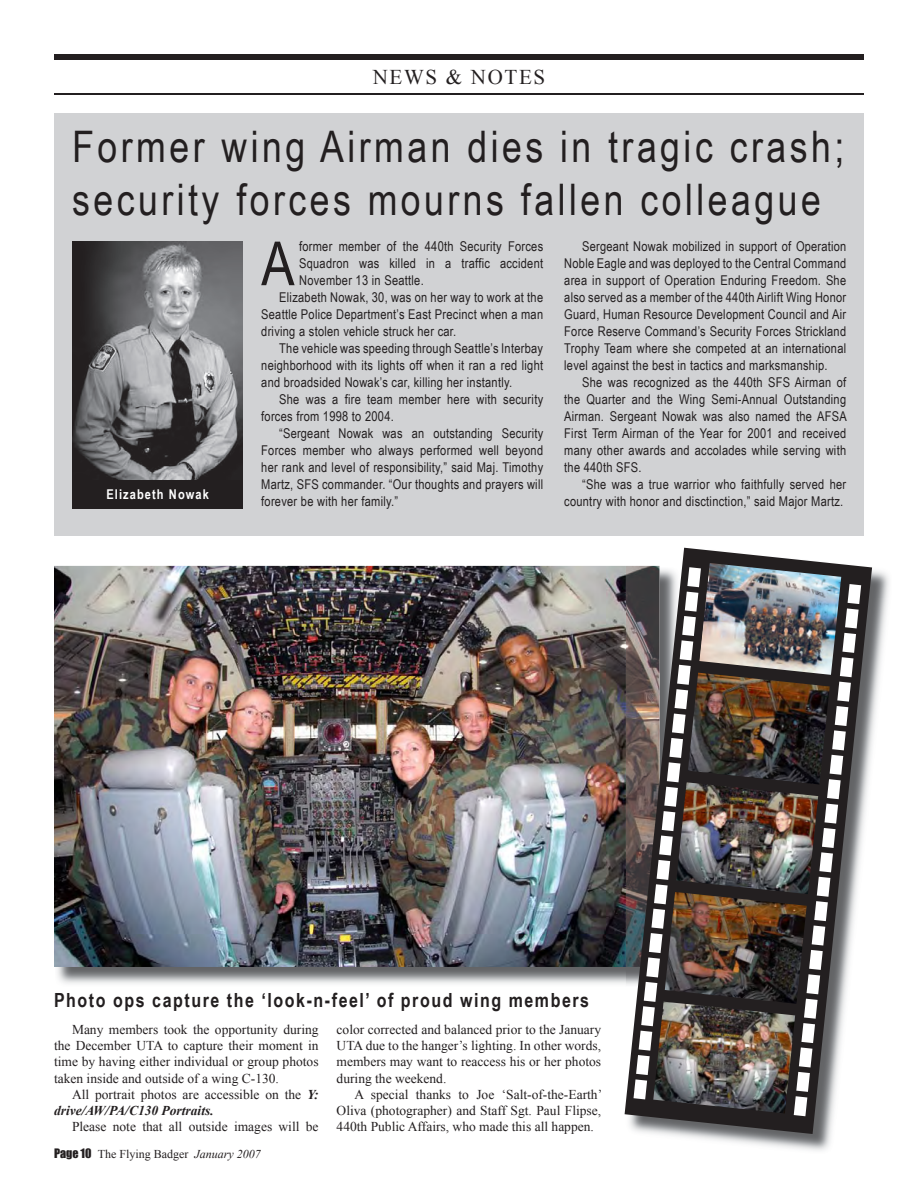
<style>
.page{position:relative;width:918px;height:1188px;background:#fff}
.page>*{position:absolute;margin:0;border:0;box-sizing:border-box;transform-origin:0 0}
.t1{font:60.9px "Arial Narrow";color:#231f20}
.t2{font:43.5px/52.2px "Arial Narrow";letter-spacing:.08em;color:#231f20}
.t3{font:21px "Times";letter-spacing:.08em;color:#231f20}
.t4{font:700 19.5px "Arial Narrow";letter-spacing:.08em;color:#231f20}
.t5{font:13.5px/17px "Arial Narrow";letter-spacing:.02em;color:#231f20;text-align:justify}
.t6{font:13.5px/16.2px "Times";color:#231f20;text-align:justify}
.t7{font:700 13.5px "Arial Narrow";letter-spacing:.08em;color:#fff}
.t8{font:12px "Times";color:#231f20}
.s1{font-weight:700;font-style:italic}
.s2{font-family:"Impact"}
.s3{font-family:"Times New Roman";font-style:italic}
</style>
<div class="page">
<div style="left:54px;top:113px;width:810px;height:422px;background:#d1d2d4"></div>
<img style="left:72px;top:242px;width:171px;height:238px">
<div style="left:72px;top:480px;width:171px;height:29px;background:#231f20"></div>
<div style="left:54px;top:54px;width:810px;height:6px;background:#231f20"></div>
<hr style="left:54px;top:93px;width:810px;height:1px;background:#231f20">
<img style="left:54px;top:566px;width:571px;height:418px">
<img style="left:872px;top:567px;width:17px;height:32px">
<img style="left:679px;top:599px;width:209px;height:552px">
<svg style="left:625px;top:548px;width:247px;height:586px"></svg>
<svg style="left:634px;top:567px;width:65px;height:532px"></svg>
<svg style="left:794px;top:584px;width:67px;height:532px"></svg>
<img style="left:699px;top:563px;width:142px;height:112px">
<img style="left:688px;top:673px;width:142px;height:111px">
<img style="left:676px;top:782px;width:142px;height:112px">
<img style="left:665px;top:892px;width:142px;height:112px">
<img style="left:653px;top:1002px;width:142px;height:111px">
<h3 class="t3" style="left:373px;top:63px;width:174px">NEWS &amp; NOTES</h3>
<h2 class="t2" style="left:72px;top:119px;width:774px">Former wing Airman dies in tragic crash; security forces mourns fallen colleague</h2>
<h1 class="t1" style="left:261px;top:219px;width:35px">A</h1>
<p class="t5" style="left:299px;top:238px;width:246px">former member of the 440th Security Forces</p>
<p class="t5" style="left:564px;top:238px;width:284px;text-indent:18px">Sergeant Nowak mobilized in support of Operation Noble Eagle and was deployed to the Central Command area in support of Operation Enduring Freedom. She also served as a member of the 440th Airlift Wing Honor Guard, Human Resource Development Council and Air Force Reserve Command’s Security Forces Strickland Trophy Team where she competed at an international level against the best in tactics and marksmanship.</p>
<p class="t5" style="left:564px;top:373px;width:284px;text-indent:18px">She was recognized as the 440th SFS Airman of the Quarter and the Wing Semi-Annual Outstanding Airman. Sergeant Nowak was also named the AFSA First Term Airman of the Year for 2001 and received many other awards and accolades while serving with the 440th SFS.</p>
<p class="t5" style="left:564px;top:475px;width:283px;text-align:right">“She was a true warrior who faithfully served her country with honor and disctinction,” said Major Martz.</p>
<p class="t5" style="left:299px;top:255px;width:246px">Squadron was killed in a traffic accident</p>
<p class="t5" style="left:299px;top:271px;width:126px">November 13 in Seattle.</p>
<p class="t5" style="left:279px;top:288px;width:265px">Elizabeth Nowak, 30, was on her way to work at the</p>
<p class="t5" style="left:261px;top:305px;width:283px">Seattle Police Department’s East Precinct when a man</p>
<p class="t5" style="left:261px;top:322px;width:197px">driving a stolen vehicle struck her car.</p>
<p class="t5" style="left:279px;top:339px;width:265px">The vehicle was speeding through Seattle’s Interbay</p>
<p class="t5" style="left:261px;top:356px;width:283px">neighborhood with its lights off when it ran a red light</p>
<p class="t5" style="left:261px;top:373px;width:252px">and broadsided Nowak’s car, killing her instantly.</p>
<p class="t5" style="left:279px;top:390px;width:265px">She was a fire team member here with security</p>
<p class="t5" style="left:261px;top:407px;width:134px">forces from 1998 to 2004.</p>
<p class="t5" style="left:279px;top:424px;width:265px">“Sergeant Nowak was an outstanding Security</p>
<p class="t5" style="left:261px;top:441px;width:283px">Forces member who always performed well beyond</p>
<p class="t5" style="left:261px;top:458px;width:283px">her rank and level of responsibility,” said Maj. Timothy</p>
<p class="t5" style="left:261px;top:475px;width:283px">Martz, SFS commander. “Our thoughts and prayers will</p>
<p class="t5" style="left:261px;top:492px;width:138px">forever be with her family.”</p>
<p class="t7" style="left:107px;top:484px;width:104px">Elizabeth Nowak</p>
<h3 class="t4" style="left:54px;top:985px;width:537px">Photo ops capture the ‘look-n-feel’ of proud wing members</h3>
<p class="t6" style="left:54px;top:1021px;width:266px;text-indent:18px">Many members took the opportunity during the December UTA to capture their moment in time by having either individual or group photos taken inside and outside of a wing C-130.</p>
<p class="t6" style="left:54px;top:1086px;width:266px;text-indent:18px">All portrait photos are accessible on the <span class="s1">Y: drive/AW/PA/C130 Portraits.</span></p>
<p class="t6" style="left:72px;top:1118px;width:248px">Please note that all outside images will be</p>
<p class="t8" style="left:54px;top:1145px;width:208px"><span class="s2">Page 10</span> The Flying Badger <span class="s3">January 2007</span></p>
<p class="t6" style="left:337px;top:1021px;width:266px">color corrected and balanced prior to the January UTA due to the hanger’s lighting. In other words, members may want to reaccess his or her photos during the weekend.</p>
<p class="t6" style="left:337px;top:1086px;width:267px;text-indent:18px">A special thanks to Joe ‘Salt-of-the-Earth’ Oliva (photographer) and Staff Sgt. Paul Flipse, 440th Public Affairs, who made this all happen.</p>
</div>
